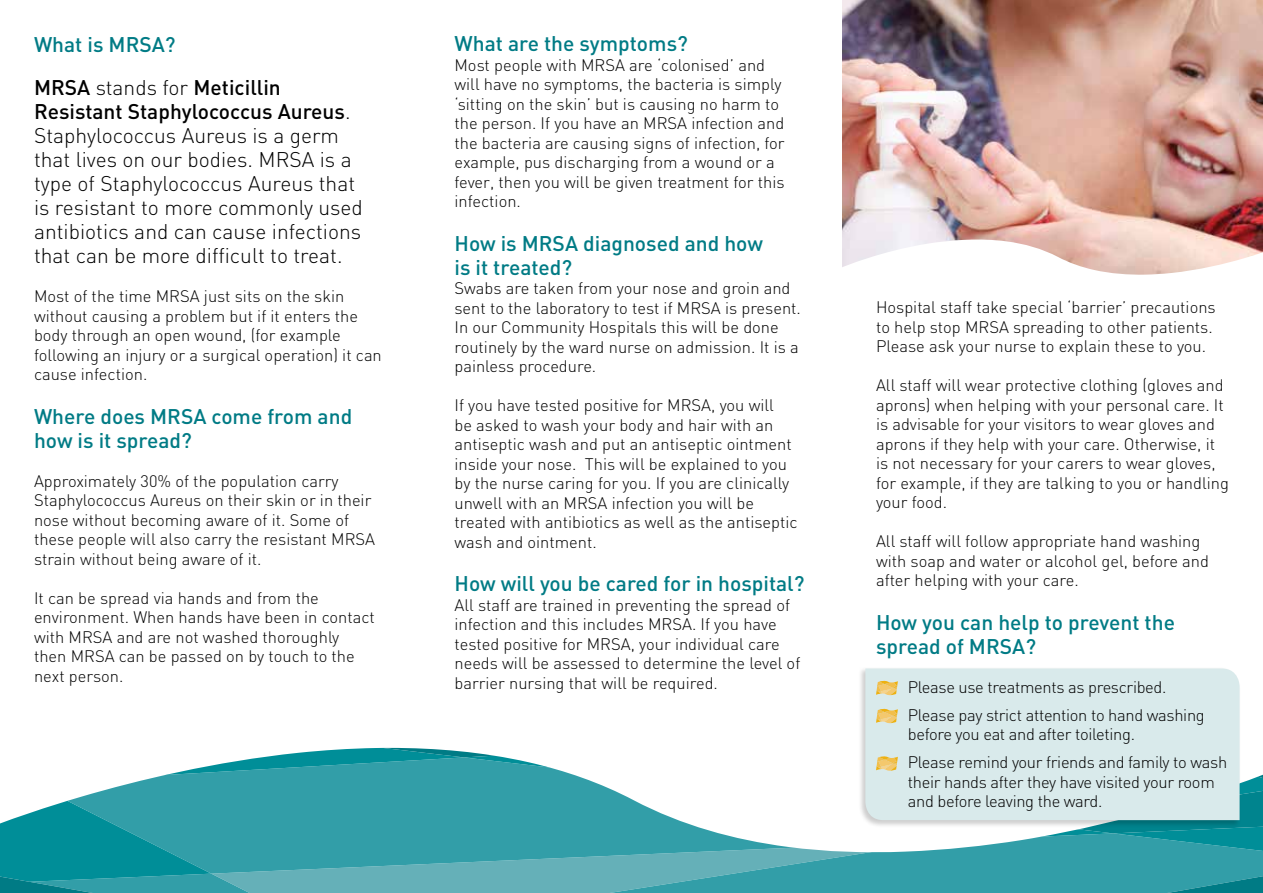
<style>
.page{position:relative;width:1263px;height:893px;background:#fff}
.page>*{position:absolute;margin:0;border:0;box-sizing:border-box;transform-origin:0 0}
.t1{font:300 21px/24px "DIN";color:#000}
.t2{font:500 21px/24px "DIN";color:#007b85}
.t3{font:500 21px/43.5px "DIN";color:#000}
.t4{font:300 16.5px/19.5px "DIN";color:#000}
.t5{font:300 16.5px/28px "DIN";letter-spacing:-.02em;color:#000}
.s1{color:#007b85}
.s2{font-weight:300}
.s3{font-weight:500}
</style>
<div class="page">
<div style="left:865px;top:668px;width:374px;height:80px;background:#d9eaeb"></div>
<svg style="left:876px;top:681px;width:22px;height:14px"></svg>
<svg style="left:876px;top:709px;width:22px;height:14px"></svg>
<svg style="left:0;top:748px;width:1263px;height:145px"></svg>
<img style="left:842px;top:0;width:421px;height:275px">
<p class="t3" style="left:34px;top:22px;width:248px"><span class="s1">What is MRSA?<br></span>MRSA <span class="s2">stands for</span> Meticillin</p>
<p class="t1" style="left:34px;top:99px;width:330px"><span class="s3">Resistant Staphylococcus Aureus</span>.<br>Staphylococcus Aureus is a germ that lives on our bodies. MRSA is a type of Staphylococcus Aureus that is resistant to more commonly used antibiotics and can cause infections that can be more difficult to treat.</p>
<p class="t4" style="left:34px;top:286px;width:349px">Most of the time MRSA just sits on the skin without causing a problem but if it enters the body through an open wound, (for example following an injury or a surgical operation) it can cause infection.</p>
<p class="t2" style="left:34px;top:403px;width:320px">Where does MRSA come from and how is it spread?</p>
<p class="t4" style="left:34px;top:471px;width:343px">Approximately 30% of the population carry Staphylococcus Aureus on their skin or in their nose without becoming aware of it. Some of these people will also carry the resistant MRSA strain without being aware of it.</p>
<p class="t4" style="left:34px;top:588px;width:342px">It can be spread via hands and from the environment. When hands have been in contact with MRSA and are not washed thoroughly then MRSA can be passed on by touch to the next person.</p>
<p class="t2" style="left:454px;top:31px;width:235px">What are the symptoms?</p>
<p class="t4" style="left:454px;top:55px;width:332px">Most people with MRSA are ‘colonised’ and will have no symptoms, the bacteria is simply ‘sitting on the skin’ but is causing no harm to the person. If you have an MRSA infection and the bacteria are causing signs of infection, for example, pus discharging from a wound or a fever, then you will be given treatment for this infection.</p>
<p class="t2" style="left:454px;top:231px;width:310px">How is MRSA diagnosed and how is it treated?</p>
<p class="t4" style="left:454px;top:279px;width:348px">Swabs are taken from your nose and groin and sent to the laboratory to test if MRSA is present.<br>In our Community Hospitals this will be done routinely by the ward nurse on admission. It is a painless procedure.</p>
<p class="t4" style="left:454px;top:396px;width:345px">If you have tested positive for MRSA, you will<br>be asked to wash your body and hair with an antiseptic wash and put an antiseptic ointment inside your nose. This will be explained to you by the nurse caring for you. If you are clinically unwell with an MRSA infection you will be treated with antibiotics as well as the antiseptic wash and ointment.</p>
<p class="t2" style="left:454px;top:571px;width:352px">How will you be cared for in hospital?</p>
<p class="t4" style="left:454px;top:595px;width:347px">All staff are trained in preventing the spread of infection and this includes MRSA. If you have tested positive for MRSA, your individual care needs will be assessed to determine the level of barrier nursing that will be required.</p>
<p class="t4" style="left:876px;top:297px;width:341px">Hospital staff take special ‘barrier’ precautions to help stop MRSA spreading to other patients.<br>Please ask your nurse to explain these to you.</p>
<p class="t4" style="left:876px;top:375px;width:354px">All staff will wear protective clothing (gloves and aprons) when helping with your personal care. It is advisable for your visitors to wear gloves and aprons if they help with your care. Otherwise, it is not necessary for your carers to wear gloves, for example, if they are talking to you or handling your food.</p>
<p class="t4" style="left:876px;top:531px;width:334px">All staff will follow appropriate hand washing with soap and water or alcohol gel, before and after helping with your care.</p>
<p class="t2" style="left:876px;top:609px;width:300px">How you can help to prevent the spread of MRSA?</p>
<p class="t5" style="left:908px;top:672px;width:298px">Please use treatments as prescribed.<br>Please pay strict attention to hand washing</p>
<p class="t5" style="left:908px;top:720px;width:321px">before you eat and after toileting.<br>Please remind your friends and family to wash</p>
<p class="t5" style="left:908px;top:772px;width:308px;line-height:19.5px">their hands after they have visited your room and before leaving the ward.</p>
</div>
